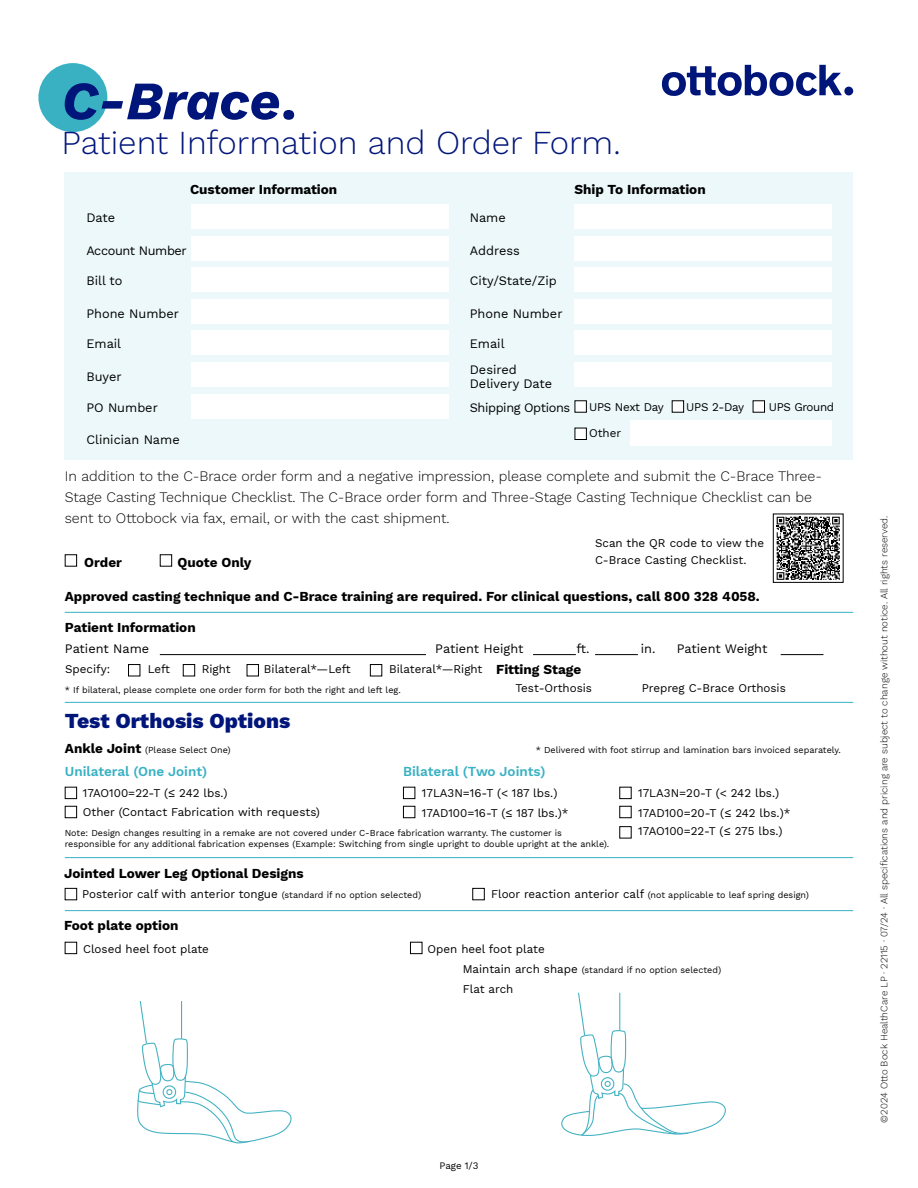
<style>
.page{position:relative;width:918px;height:1188px;background:#fff}
.page>*{position:absolute;margin:0;border:0;box-sizing:border-box;transform-origin:0 0}
.t1{font:italic 700 54px "Work Sans";color:#00157a}
.t2{font:300 33px "Work Sans";color:#00157a}
.t3{font:800 21px "Work Sans";color:#00157a}
.t4{font:300 14.25px/21px "Work Sans";color:#000}
.t5{font:700 13.5px "Work Sans";color:#000}
.t6{font:600 13.5px "Work Sans";color:#39b1c3}
.t7{font:12.75px/13.5px "Work Sans";color:#000}
.t8{font:12.75px "Work Sans";letter-spacing:-.03em;color:#000}
.t9{font:11.7px/19px "Work Sans";color:#000}
.t10{font:11.7px "Work Sans";letter-spacing:-.02em;color:#000}
.t11{font:11.7px "Work Sans";letter-spacing:-.03em;color:#000}
.t12{font:300 9.75px "Work Sans";color:#000}
.t13{font:9.75px "Work Sans";color:#000}
.t14{font:9px/10.8px "Work Sans";color:#000}
.s1{font-style:normal}
.s2{font-weight:700;font-size:13.5px}
.s3{font-size:9px}
.s4{font-size:11.7px}
</style>
<div class="page">
<div style="left:38px;top:63px;width:69px;height:69px;background:#39b1c3;border-radius:50%"></div>
<div style="left:65px;top:172px;width:788px;height:288px;background:#ecf8fa"></div>
<div style="left:191px;top:204px;width:257px;height:25px;background:#fff"></div>
<div style="left:191px;top:330px;width:257px;height:25px;background:#fff"></div>
<div style="left:191px;top:267px;width:257px;height:25px;background:#fff"></div>
<div style="left:191px;top:394px;width:257px;height:25px;background:#fff"></div>
<div style="left:575px;top:204px;width:257px;height:25px;background:#fff"></div>
<div style="left:575px;top:330px;width:257px;height:25px;background:#fff"></div>
<div style="left:575px;top:267px;width:257px;height:25px;background:#fff"></div>
<div style="left:630px;top:420px;width:202px;height:26px;background:#fff"></div>
<div style="left:575px;top:401px;width:11px;height:11px;background:#fff"></div>
<div style="left:65px;top:555px;width:12px;height:11px;border:1px solid #000"></div>
<div style="left:128px;top:664px;width:12px;height:12px;border:1px solid #000"></div>
<div style="left:65px;top:787px;width:12px;height:12px;border:1px solid #000"></div>
<div style="left:403px;top:787px;width:12px;height:12px;border:1px solid #000"></div>
<div style="left:620px;top:787px;width:11px;height:12px;border:1px solid #000"></div>
<div style="left:65px;top:806px;width:12px;height:12px;border:1px solid #000"></div>
<div style="left:403px;top:806px;width:12px;height:12px;border:1px solid #000"></div>
<div style="left:620px;top:806px;width:11px;height:12px;border:1px solid #000"></div>
<div style="left:183px;top:664px;width:12px;height:12px;border:1px solid #000"></div>
<div style="left:247px;top:664px;width:12px;height:12px;border:1px solid #000"></div>
<div style="left:370px;top:664px;width:12px;height:12px;border:1px solid #000"></div>
<div style="left:160px;top:555px;width:12px;height:11px;border:1px solid #000"></div>
<div style="left:575px;top:428px;width:11px;height:12px;background:#fff"></div>
<div style="left:575px;top:428px;width:12px;height:12px;border:1px solid #000"></div>
<div style="left:672px;top:401px;width:12px;height:11px;background:#fff"></div>
<div style="left:672px;top:401px;width:12px;height:11px;border:1px solid #000"></div>
<div style="left:753px;top:401px;width:12px;height:11px;background:#fff"></div>
<div style="left:753px;top:401px;width:12px;height:11px;border:1px solid #000"></div>
<div style="left:191px;top:236px;width:257px;height:25px;background:#fff"></div>
<div style="left:191px;top:362px;width:257px;height:25px;background:#fff"></div>
<div style="left:191px;top:299px;width:257px;height:25px;background:#fff"></div>
<div style="left:575px;top:236px;width:257px;height:25px;background:#fff"></div>
<div style="left:575px;top:362px;width:257px;height:25px;background:#fff"></div>
<div style="left:575px;top:299px;width:257px;height:25px;background:#fff"></div>
<hr style="left:65px;top:612px;width:788px;height:1px;background:#39b1c3">
<hr style="left:65px;top:702px;width:788px;height:1px;background:#39b1c3">
<hr style="left:65px;top:910px;width:788px;height:1px;background:#39b1c3">
<div style="left:65px;top:942px;width:12px;height:12px;border:1px solid #000"></div>
<div style="left:410px;top:942px;width:12px;height:12px;border:1px solid #000"></div>
<svg style="left:137px;top:1001px;width:155px;height:143px"></svg>
<svg style="left:561px;top:992px;width:165px;height:144px"></svg>
<hr style="left:160px;top:654px;width:266px;height:1px;background:#000">
<hr style="left:533px;top:654px;width:43px;height:1px;background:#000">
<hr style="left:595px;top:654px;width:43px;height:1px;background:#000">
<hr style="left:781px;top:654px;width:42px;height:1px;background:#000">
<svg style="left:777px;top:517px;width:63px;height:63px"></svg>
<div style="left:773px;top:514px;width:70px;height:69px;border:1px solid #000"></div>
<hr style="left:65px;top:857px;width:788px;height:1px;background:#39b1c3">
<div style="left:65px;top:888px;width:12px;height:12px;border:1px solid #000"></div>
<div style="left:473px;top:888px;width:12px;height:12px;border:1px solid #000"></div>
<div style="left:844px;top:87px;width:9px;height:8px;background:#00157a;border-radius:50%"></div>
<svg style="left:662px;top:65px;width:180px;height:31px"></svg>
<h1 class="t1" style="left:62px;top:60px;width:237px">C-Brace<span class="s1">.</span></h1>
<h2 class="t2" style="left:62px;top:118px;width:561px">Patient Information and Order Form.</h2>
<h3 class="t7" style="left:86px;top:210px;width:30px">Date</h3>
<h3 class="t5" style="left:190px;top:179px;width:149px">Customer Information</h3>
<h3 class="t5" style="left:575px;top:179px;width:133px">Ship To Information</h3>
<h3 class="t7" style="left:470px;top:210px;width:38px">Name</h3>
<h3 class="t8" style="left:86px;top:240px;width:102px">Account Number</h3>
<h3 class="t7" style="left:470px;top:243px;width:52px">Address</h3>
<h3 class="t7" style="left:86px;top:273px;width:38px">Bill to</h3>
<h3 class="t7" style="left:470px;top:273px;width:89px">City/State/Zip</h3>
<h3 class="t7" style="left:86px;top:306px;width:94px">Phone Number</h3>
<h3 class="t7" style="left:470px;top:306px;width:94px">Phone Number</h3>
<h3 class="t7" style="left:86px;top:336px;width:36px">Email</h3>
<h3 class="t7" style="left:470px;top:336px;width:36px">Email</h3>
<h3 class="t7" style="left:86px;top:369px;width:37px">Buyer</h3>
<h3 class="t7" style="left:470px;top:363px;width:84px">Desired<br>Delivery Date</h3>
<h3 class="t7" style="left:86px;top:400px;width:73px">PO Number</h3>
<h3 class="t7" style="left:86px;top:433px;width:95px">Clinician Name</h3>
<h3 class="t8" style="left:470px;top:397px;width:102px">Shipping Options</h3>
<p class="t10" style="left:589px;top:398px;width:76px">UPS Next Day</p>
<p class="t9" style="left:686px;top:397px;width:59px">UPS 2-Day</p>
<p class="t11" style="left:769px;top:398px;width:67px">UPS Ground</p>
<p class="t9" style="left:589px;top:424px;width:34px">Other</p>
<p class="t4" style="left:65px;top:466px;width:759px">In addition to the C-Brace order form and a negative impression, please complete and submit the C-Brace Three-<br>Stage Casting Technique Checklist. The C-Brace order form and Three-Stage Casting Technique Checklist can be sent to Ottobock via fax, email, or with the cast shipment.</p>
<h3 class="t5" style="left:84px;top:552px;width:39px">Order</h3>
<h3 class="t5" style="left:178px;top:552px;width:75px">Quote Only</h3>
<p class="t9" style="left:595px;top:535px;width:171px;line-height:16.5px">Scan the QR code to view the<br>C-Brace Casting Checklist.</p>
<h3 class="t5" style="left:65px;top:586px;width:697px">Approved casting technique and C-Brace training are required. For clinical questions, call 800 328 4058.</h3>
<h3 class="t5" style="left:65px;top:618px;width:132px">Patient Information</h3>
<h3 class="t7" style="left:435px;top:642px;width:90px">Patient Height</h3>
<h3 class="t7" style="left:577px;top:642px;width:15px">ft.</h3>
<h3 class="t7" style="left:641px;top:642px;width:128px">in. Patient Weight</h3>
<h3 class="t7" style="left:65px;top:642px;width:86px">Patient Name</h3>
<p class="t9" style="left:65px;top:659px;width:47px">Specify:</p>
<p class="t9" style="left:148px;top:659px;width:24px">Left</p>
<p class="t9" style="left:202px;top:659px;width:30px">Right</p>
<p class="t9" style="left:264px;top:659px;width:88px">Bilateral*—Left</p>
<p class="t9" style="left:389px;top:659px;width:95px">Bilateral*—Right</p>
<h3 class="t5" style="left:496px;top:659px;width:87px">Fitting Stage</h3>
<p class="t9" style="left:515px;top:678px;width:78px">Test-Orthosis</p>
<p class="t9" style="left:642px;top:678px;width:146px">Prepreg C-Brace Orthosis</p>
<p class="t14" style="left:65px;top:684px;width:337px">* If bilateral, please complete one order form for both the right and left leg.</p>
<h3 class="t3" style="left:65px;top:705px;width:227px">Test Orthosis Options</h3>
<p class="t14" style="left:65px;top:744px;width:167px"><span class="s2">Ankle Joint</span> (Please Select One)</p>
<h3 class="t6" style="left:65px;top:761px;width:144px">Unilateral (One Joint)</h3>
<h3 class="t6" style="left:403px;top:761px;width:144px">Bilateral (Two Joints)</h3>
<p class="t14" style="left:536px;top:744px;width:306px">* Delivered with foot stirrup and lamination bars invoiced separately.</p>
<p class="t9" style="left:83px;top:783px;width:146px">17AO100=22-T (≤ 242 lbs.)</p>
<p class="t9" style="left:422px;top:783px;width:148px">17LA3N=16-T (&lt; 187 lbs.)<br>17AD100=16-T (≤ 187 lbs.)*</p>
<p class="t9" style="left:638px;top:783px;width:154px">17LA3N=20-T (&lt; 242 lbs.)<br>17AD100=20-T (≤ 242 lbs.)*<br>17AO100=22-T (≤ 275 lbs.)</p>
<p class="t9" style="left:83px;top:802px;width:239px">Other (Contact Fabrication with requests)</p>
<p class="t14" style="left:65px;top:827px;width:546px">Note: Design changes resulting in a remake are not covered under C-Brace fabrication warranty. The customer is responsible for any additional fabrication expenses (Example: Switching from single upright to double upright at the ankle).</p>
<h3 class="t5" style="left:64px;top:863px;width:241px">Jointed Lower Leg Optional Designs</h3>
<p class="t9" style="left:82px;top:884px;width:341px">Posterior calf with anterior tongue <span class="s3">(standard if no option selected)</span></p>
<p class="t14" style="left:491px;top:889px;width:319px"><span class="s4">Floor reaction anterior calf</span> (not applicable to leaf spring design)</p>
<h3 class="t5" style="left:64px;top:915px;width:116px">Foot plate option</h3>
<p class="t9" style="left:83px;top:939px;width:127px">Closed heel foot plate</p>
<p class="t9" style="left:428px;top:939px;width:119px">Open heel foot plate</p>
<p class="t14" style="left:463px;top:965px;width:260px"><span class="s4">Maintain arch shape</span> (standard if no option selected)</p>
<p class="t9" style="left:463px;top:979px;width:52px">Flat arch</p>
<p class="t13" style="left:439px;top:1158px;width:41px">Page 1/3</p>
<p class="t12" style="left:877px;top:1123px;width:608px;rotate:-90deg">©2024 Otto Bock HealthCare LP · 22115 · 07/24 · All specifications and pricing are subject to change without notice. All rights reserved.</p>
</div>
